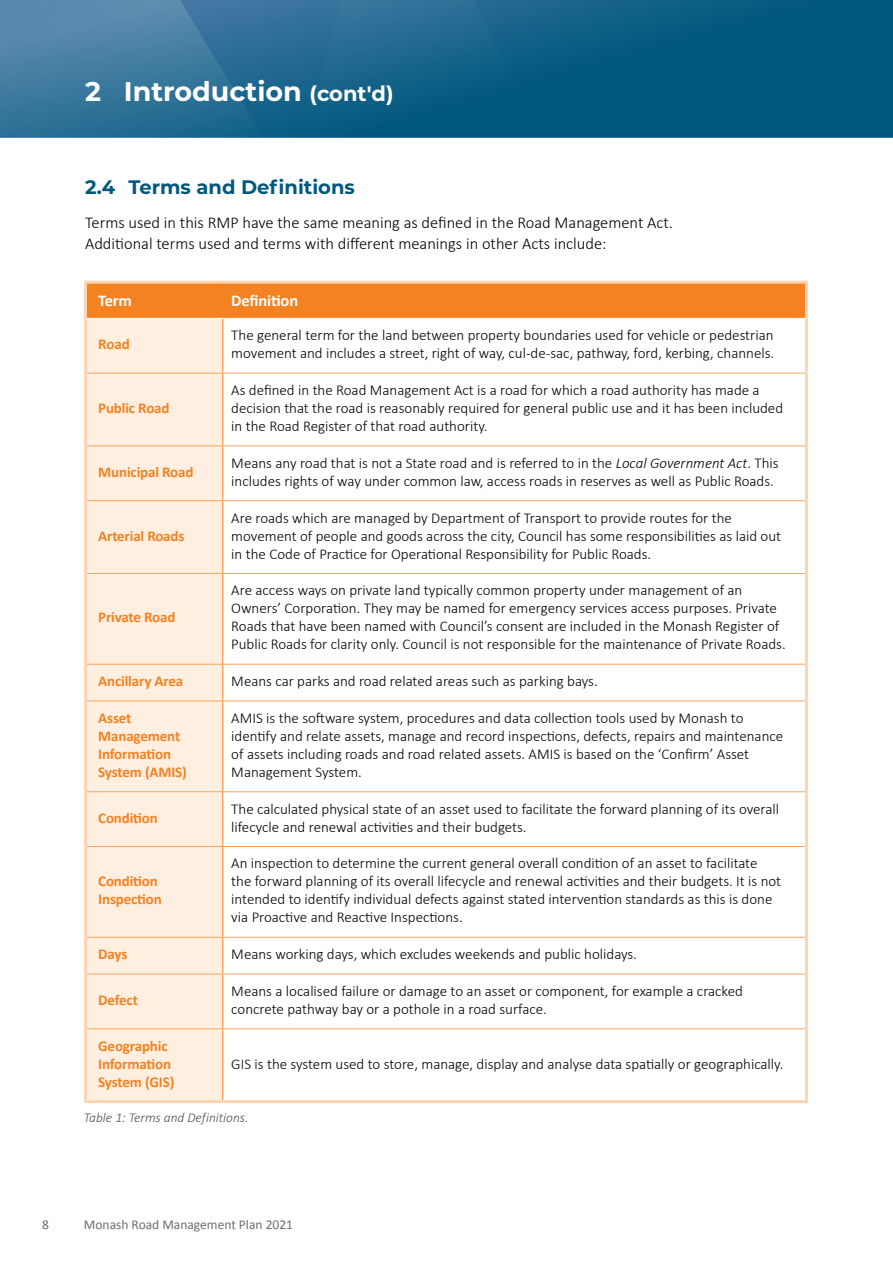
<style>
.page{position:relative;width:893px;height:1263px;background:#fff}
.page>*{position:absolute;margin:0;border:0;box-sizing:border-box;transform-origin:0 0}
.main_heading_numbers{font:700 27px "Montserrat";color:#fff}
.headings_sub{font:700 19.5px "Montserrat";color:#00587e}
.text{font:300 16.5px/21px "Calibri";color:#000}
.tables_9pt{font:700 16.5px "Calibri";letter-spacing:-.01em;color:#fff}
.Table_text_Annual_Re{font:300 15px/18px "Calibri";color:#000}
.Table_text_Annual_Re-2{font:700 15px/18px "Calibri";letter-spacing:-.01em;color:#f58220}
.t1{font:13.5px "Calibri";color:#6d6e71}
.figures_tables{font:italic 300 13.5px "Calibri";color:#4f4f4f}
.s1{font-size:21px}
.s2{font-style:italic}
</style>
<div class="page">
<svg style="left:84px;top:280px;width:724px;height:1px"></svg>
<img style="left:0;top:0;width:893px;height:138px">
<div style="left:539px;top:4px;width:354px;height:134px;background:linear-gradient(to right,#075b81,#00577d)"></div>
<div style="left:87px;top:284px;width:718px;height:34px;background:#f58220"></div>
<div style="left:87px;top:319px;width:135px;height:781px;background:#ffefe1"></div>
<svg style="left:223px;top:319px;width:582px;height:781px"></svg>
<hr style="left:222px;top:319px;width:1px;height:54px;background:#f58220">
<hr style="left:222px;top:373px;width:1px;height:72px;background:#f58220">
<hr style="left:222px;top:446px;width:1px;height:54px;background:#f58220">
<hr style="left:222px;top:501px;width:1px;height:72px;background:#f58220">
<hr style="left:222px;top:574px;width:1px;height:90px;background:#f58220">
<hr style="left:222px;top:665px;width:1px;height:36px;background:#f58220">
<hr style="left:222px;top:701px;width:1px;height:90px;background:#f58220">
<hr style="left:222px;top:792px;width:1px;height:54px;background:#f58220">
<hr style="left:222px;top:847px;width:1px;height:90px;background:#f58220">
<hr style="left:222px;top:938px;width:1px;height:36px;background:#f58220">
<hr style="left:222px;top:974px;width:1px;height:54px;background:#f58220">
<hr style="left:222px;top:1029px;width:1px;height:71px;background:#f58220">
<hr style="left:87px;top:373px;width:136px;height:1px;background:#f9a45e">
<hr style="left:223px;top:373px;width:582px;height:1px;background:#f9a45e">
<hr style="left:87px;top:445px;width:136px;height:1px;background:#f9a45e">
<hr style="left:223px;top:445px;width:582px;height:1px;background:#f9a45e">
<hr style="left:87px;top:500px;width:136px;height:1px;background:#f9a45e">
<hr style="left:223px;top:500px;width:582px;height:1px;background:#f9a45e">
<hr style="left:87px;top:573px;width:136px;height:1px;background:#f9a45e">
<hr style="left:223px;top:573px;width:582px;height:1px;background:#f9a45e">
<hr style="left:87px;top:664px;width:136px;height:1px;background:#f9a45e">
<hr style="left:223px;top:664px;width:582px;height:1px;background:#f9a45e">
<hr style="left:87px;top:701px;width:136px;height:1px;background:#f9a45e">
<hr style="left:223px;top:701px;width:582px;height:1px;background:#f9a45e">
<hr style="left:87px;top:791px;width:136px;height:1px;background:#f9a45e">
<hr style="left:223px;top:791px;width:582px;height:1px;background:#f9a45e">
<hr style="left:87px;top:846px;width:136px;height:1px;background:#f9a45e">
<hr style="left:223px;top:846px;width:582px;height:1px;background:#f9a45e">
<hr style="left:87px;top:937px;width:136px;height:1px;background:#f9a45e">
<hr style="left:223px;top:937px;width:582px;height:1px;background:#f9a45e">
<hr style="left:87px;top:974px;width:136px;height:1px;background:#f9a45e">
<hr style="left:223px;top:974px;width:582px;height:1px;background:#f9a45e">
<hr style="left:87px;top:1028px;width:136px;height:1px;background:#f9a45e">
<hr style="left:223px;top:1028px;width:582px;height:1px;background:#f9a45e">
<hr style="left:84px;top:281px;width:139px;height:3px;background:#fed5b2">
<hr style="left:84px;top:284px;width:3px;height:34px;background:#fed5b2">
<hr style="left:223px;top:281px;width:585px;height:3px;background:#fed5b2">
<hr style="left:805px;top:284px;width:3px;height:34px;background:#fed5b2">
<hr style="left:84px;top:318px;width:3px;height:55px;background:#fed5b2">
<hr style="left:805px;top:318px;width:3px;height:55px;background:#fed5b2">
<hr style="left:84px;top:373px;width:3px;height:73px;background:#fed5b2">
<hr style="left:805px;top:373px;width:3px;height:73px;background:#fed5b2">
<hr style="left:84px;top:446px;width:3px;height:55px;background:#fed5b2">
<hr style="left:805px;top:446px;width:3px;height:55px;background:#fed5b2">
<hr style="left:84px;top:501px;width:3px;height:72px;background:#fed5b2">
<hr style="left:805px;top:501px;width:3px;height:72px;background:#fed5b2">
<hr style="left:84px;top:573px;width:3px;height:91px;background:#fed5b2">
<hr style="left:805px;top:573px;width:3px;height:91px;background:#fed5b2">
<hr style="left:84px;top:664px;width:3px;height:37px;background:#fed5b2">
<hr style="left:805px;top:664px;width:3px;height:37px;background:#fed5b2">
<hr style="left:84px;top:701px;width:3px;height:91px;background:#fed5b2">
<hr style="left:805px;top:701px;width:3px;height:91px;background:#fed5b2">
<hr style="left:84px;top:792px;width:3px;height:54px;background:#fed5b2">
<hr style="left:805px;top:792px;width:3px;height:54px;background:#fed5b2">
<hr style="left:84px;top:846px;width:3px;height:91px;background:#fed5b2">
<hr style="left:805px;top:846px;width:3px;height:91px;background:#fed5b2">
<hr style="left:84px;top:937px;width:3px;height:37px;background:#fed5b2">
<hr style="left:805px;top:937px;width:3px;height:37px;background:#fed5b2">
<hr style="left:84px;top:974px;width:3px;height:55px;background:#fed5b2">
<hr style="left:805px;top:974px;width:3px;height:55px;background:#fed5b2">
<hr style="left:84px;top:1029px;width:3px;height:71px;background:#fed5b2">
<hr style="left:805px;top:1029px;width:3px;height:71px;background:#fed5b2">
<hr style="left:84px;top:1100px;width:139px;height:3px;background:#fed5b2">
<hr style="left:223px;top:1100px;width:585px;height:3px;background:#fed5b2">
<p class="main_heading_numbers" style="left:85px;top:72px;width:310px">2 Introduction <span class="s1">(cont'd)</span></p>
<p class="headings_sub" style="left:85px;top:173px;width:271px">2.4 Terms and Definitions</p>
<p class="text" style="left:85px;top:212px;width:589px">Terms used in this RMP have the same meaning as defined in the Road Management Act.<br>Additional terms used and terms with different meanings in other Acts include:</p>
<p class="tables_9pt" style="left:98px;top:290px;width:35px">Term</p>
<p class="tables_9pt" style="left:231px;top:290px;width:68px">Definition</p>
<p class="Table_text_Annual_Re-2" style="left:98px;top:335px;width:33px">Road</p>
<p class="Table_text_Annual_Re" style="left:231px;top:326px;width:544px">The general term for the land between property boundaries used for vehicle or pedestrian movement and includes a street, right of way, cul-de-sac, pathway, ford, kerbing, channels.</p>
<p class="Table_text_Annual_Re-2" style="left:98px;top:399px;width:73px">Public Road</p>
<p class="Table_text_Annual_Re" style="left:231px;top:381px;width:553px">As defined in the Road Management Act is a road for which a road authority has made a decision that the road is reasonably required for general public use and it has been included in the Road Register of that road authority.</p>
<p class="Table_text_Annual_Re-2" style="left:98px;top:463px;width:97px">Municipal Road</p>
<p class="Table_text_Annual_Re" style="left:231px;top:454px;width:549px">Means any road that is not a State road and is referred to in the <span class="s2">Local Government Act</span>. This includes rights of way under common law, access roads in reserves as well as Public Roads.</p>
<p class="Table_text_Annual_Re-2" style="left:98px;top:527px;width:88px">Arterial Roads</p>
<p class="Table_text_Annual_Re-2" style="left:98px;top:608px;width:79px">Private Road</p>
<p class="Table_text_Annual_Re" style="left:231px;top:508px;width:551px">Are roads which are managed by Department of Transport to provide routes for the movement of people and goods across the city, Council has some responsibilities as laid out in the Code of Practice for Operational Responsibility for Public Roads.</p>
<p class="Table_text_Annual_Re" style="left:231px;top:581px;width:556px">Are access ways on private land typically common property under management of an Owners’ Corporation. They may be named for emergency services access purposes. Private Roads that have been named with Council’s consent are included in the Monash Register of Public Roads for clarity only. Council is not responsible for the maintenance of Private Roads.</p>
<p class="Table_text_Annual_Re-2" style="left:98px;top:672px;width:87px">Ancillary Area</p>
<p class="Table_text_Annual_Re" style="left:231px;top:672px;width:368px">Means car parks and road related areas such as parking bays.</p>
<p class="Table_text_Annual_Re-2" style="left:98px;top:709px;width:90px">Asset<br>Management<br>Information<br>System (AMIS)</p>
<p class="Table_text_Annual_Re" style="left:231px;top:709px;width:553px">AMIS is the software system, procedures and data collection tools used by Monash to identify and relate assets, manage and record inspections, defects, repairs and maintenance of assets including roads and road related assets. AMIS is based on the ‘Confirm’ Asset Management System.</p>
<p class="Table_text_Annual_Re-2" style="left:98px;top:809px;width:61px">Condition</p>
<p class="Table_text_Annual_Re" style="left:231px;top:799px;width:549px">The calculated physical state of an asset used to facilitate the forward planning of its overall lifecycle and renewal activities and their budgets.</p>
<p class="Table_text_Annual_Re-2" style="left:98px;top:872px;width:65px">Condition<br>Inspection</p>
<p class="Table_text_Annual_Re" style="left:231px;top:854px;width:551px">An inspection to determine the current general overall condition of an asset to facilitate the forward planning of its overall lifecycle and renewal activities and their budgets. It is not intended to identify individual defects against stated intervention standards as this is done via Proactive and Reactive Inspections.</p>
<p class="Table_text_Annual_Re-2" style="left:98px;top:945px;width:31px">Days</p>
<p class="Table_text_Annual_Re" style="left:231px;top:945px;width:407px">Means working days, which excludes weekends and public holidays.</p>
<p class="Table_text_Annual_Re-2" style="left:98px;top:991px;width:41px">Defect</p>
<p class="Table_text_Annual_Re" style="left:231px;top:982px;width:513px">Means a localised failure or damage to an asset or component, for example a cracked concrete pathway bay or a pothole in a road surface.</p>
<p class="Table_text_Annual_Re-2" style="left:98px;top:1037px;width:78px">Geographic<br>Information<br>System (GIS)</p>
<p class="Table_text_Annual_Re" style="left:231px;top:1054px;width:554px">GIS is the system used to store, manage, display and analyse data spatially or geographically.</p>
<p class="figures_tables" style="left:84px;top:1109px;width:166px">Table 1: Terms and Definitions.</p>
<p class="t1" style="left:42px;top:1216px;width:8px">8</p>
<p class="t1" style="left:84px;top:1216px;width:211px">Monash Road Management Plan 2021</p>
</div>
